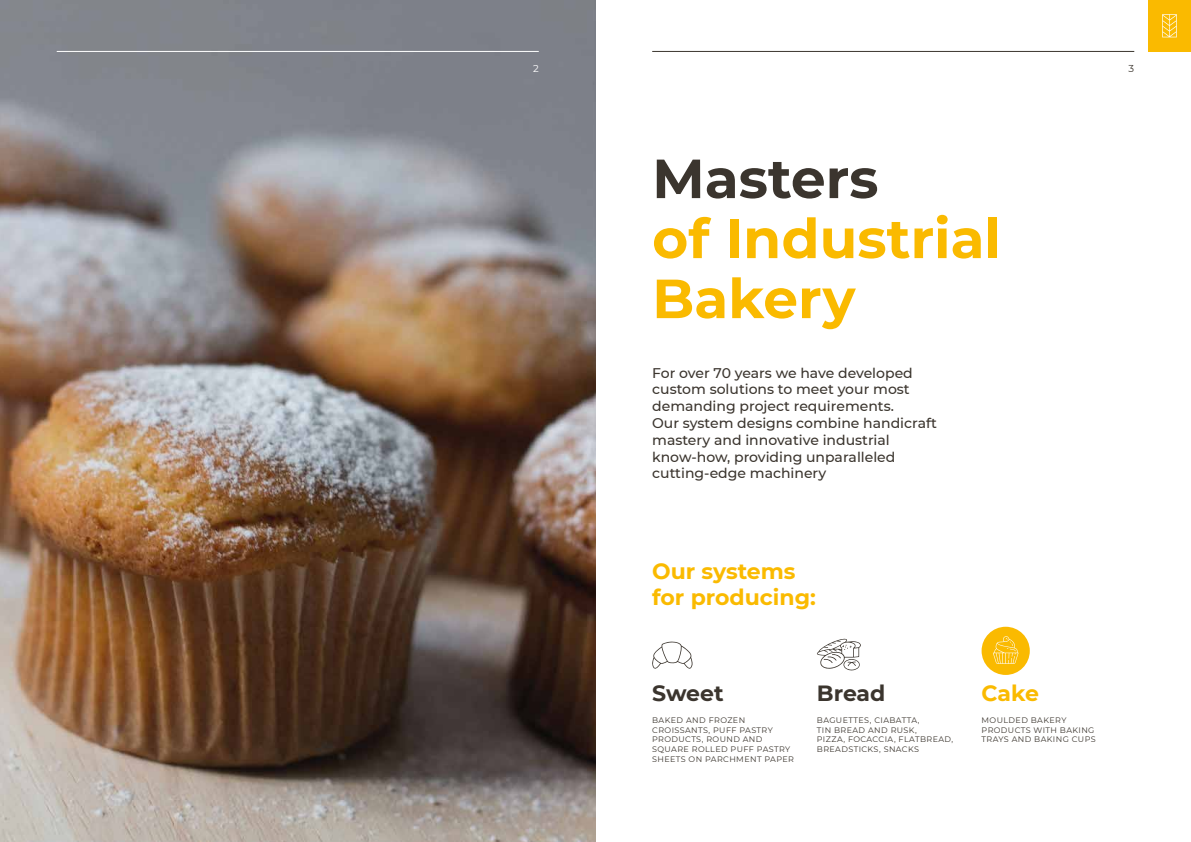
<style>
.page{position:relative;width:1191px;height:842px;background:#fff}
.page>*{position:absolute;margin:0;border:0;box-sizing:border-box;transform-origin:0 0}
.t1{font:700 55px/60px "Montserrat";color:#faba00}
.t2{font:700 55px "Montserrat";color:#3b352e}
.t3{font:700 22px/26.4px "Montserrat";color:#faba00}
.t4{font:700 22px "Montserrat";letter-spacing:-.005em;color:#3b352e}
.t5{font:500 14px/16.8px "Montserrat";color:#3b352e}
.t6{font:10px "Montserrat";color:#fff}
.t7{font:10px "Montserrat";color:#3b352e}
.t8{font:8px/9.6px "Montserrat";letter-spacing:.05em;color:#3b352e}
</style>
<div class="page">
<img style="left:0;top:0;width:595px;height:842px">
<hr style="left:57px;top:51px;width:482px;height:1px;background:#fff">
<div style="left:981px;top:627px;width:48px;height:48px;background:#faba00;border-radius:50%"></div>
<svg style="left:993px;top:636px;width:25px;height:28px"></svg>
<svg style="left:817px;top:639px;width:43px;height:31px"></svg>
<svg style="left:652px;top:641px;width:40px;height:28px"></svg>
<hr style="left:652px;top:51px;width:482px;height:1px;background:#3b352e">
<div style="left:1148px;top:0;width:43px;height:52px;background:#faba00"></div>
<svg style="left:1162px;top:14px;width:14px;height:23px"></svg>
<p class="t6" style="left:533px;top:62px;width:7px">2</p>
<p class="t7" style="left:1128px;top:62px;width:7px">3</p>
<h1 class="t2" style="left:652px;top:139px;width:228px">Masters</h1>
<h1 class="t1" style="left:652px;top:206px;width:350px">of Industrial<br>Bakery</h1>
<p class="t5" style="left:652px;top:364px;width:286px">For over 70 years we have developed custom solutions to meet your most demanding project requirements.<br>Our system designs combine handicraft mastery and innovative industrial know-how, providing unparalleled cutting-edge machinery</p>
<h2 class="t3" style="left:652px;top:557px;width:165px">Our systems for producing:</h2>
<h2 class="t4" style="left:652px;top:678px;width:73px">Sweet</h2>
<h2 class="t4" style="left:817px;top:678px;width:70px">Bread</h2>
<h2 class="t3" style="left:981px;top:679px;width:59px">Cake</h2>
<p class="t8" style="left:652px;top:715px;width:143px">BAKED AND FROZEN<br>CROISSANTS, PUFF PASTRY<br>PRODUCTS, ROUND AND<br>SQUARE ROLLED PUFF PASTRY<br>SHEETS ON PARCHMENT PAPER</p>
<p class="t8" style="left:817px;top:715px;width:138px">BAGUETTES, CIABATTA,<br>TIN BREAD AND RUSK,<br>PIZZA, FOCACCIA, FLATBREAD,<br>BREADSTICKS, SNACKS</p>
<p class="t8" style="left:981px;top:715px;width:116px">MOULDED BAKERY<br>PRODUCTS WITH BAKING<br>TRAYS AND BAKING CUPS</p>
</div>
